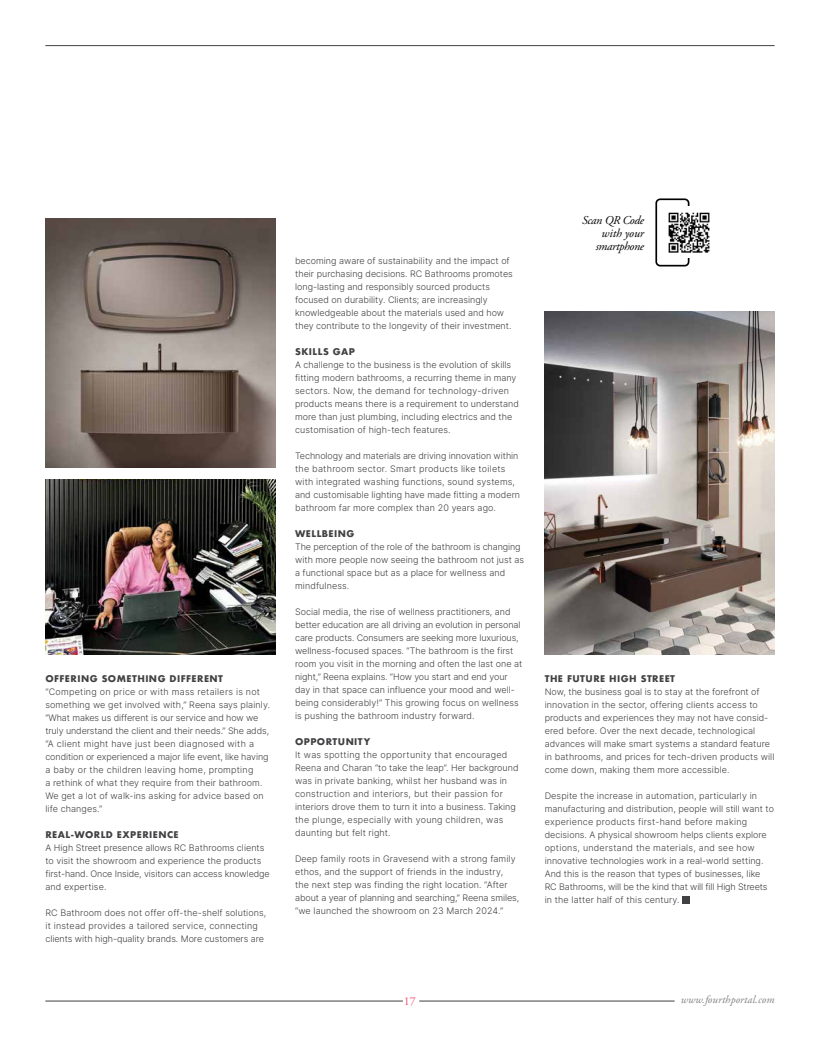
<style>
.page{position:relative;width:820px;height:1049px;background:#fff}
.page>*{position:absolute;margin:0;border:0;box-sizing:border-box;transform-origin:0 0}
.t1{font:italic 12px/13px "Adobe Garamond Pro";letter-spacing:-.025em;color:#000;text-align:right}
.t2{font:12px "Adobe Garamond Pro";color:#ef4e74}
.t3{font:italic 11px "Adobe Garamond Pro";letter-spacing:.01em;color:#818386}
.t4{font:9px/13px "Inter";color:#414042}
.t5{font:700 9px "Futura";letter-spacing:.05em;color:#414042}
</style>
<div class="page">
<div style="left:682px;top:897px;width:7px;height:7px;background:#414042"></div>
<img style="left:45px;top:479px;width:230px;height:176px">
<img style="left:544px;top:312px;width:230px;height:343px">
<div style="left:655px;top:198px;width:34px;height:68px;border:2px solid #000;border-radius:4px"></div>
<div style="left:663px;top:207px;width:51px;height:51px;background:#fff"></div>
<img style="left:668px;top:212px;width:41px;height:41px">
<img style="left:45px;top:218px;width:230px;height:250px">
<hr style="left:45px;top:45px;width:729px;height:1px;background:#414042">
<hr style="left:45px;top:1001px;width:358px;height:1px;background:#414042">
<hr style="left:419px;top:1001px;width:255px;height:1px;background:#414042">
<p class="t5" style="left:45px;top:673px;width:179px">OFFERING SOMETHING DIFFERENT</p>
<p class="t4" style="left:45px;top:685px;width:226px">“Competing on price or with mass retailers is not something we get involved with,” Reena says plainly. “What makes us different is our service and how we truly understand the client and their needs.” She adds, “A client might have just been diagnosed with a condition or experienced a major life event, like having a baby or the children leaving home, prompting<br>a rethink of what they require from their bathroom.<br>We get a lot of walk-ins asking for advice based on life changes.”</p>
<p class="t5" style="left:45px;top:829px;width:135px">REAL-WORLD EXPERIENCE</p>
<p class="t4" style="left:45px;top:841px;width:226px">A High Street presence allows RC Bathrooms clients to visit the showroom and experience the products first-hand. Once Inside, visitors can access knowledge and expertise.</p>
<p class="t4" style="left:45px;top:906px;width:222px">RC Bathroom does not offer off-the-shelf solutions, it instead provides a tailored service, connecting clients with high-quality brands. More customers are</p>
<p class="t4" style="left:295px;top:254px;width:219px">becoming aware of sustainability and the impact of their purchasing decisions. RC Bathrooms promotes long-lasting and responsibly sourced products focused on durability. Clients; are increasingly knowledgeable about the materials used and how they contribute to the longevity of their investment.</p>
<p class="t5" style="left:295px;top:345px;width:61px">SKILLS GAP</p>
<p class="t4" style="left:295px;top:358px;width:225px">A challenge to the business is the evolution of skills fitting modern bathrooms, a recurring theme in many sectors. Now, the demand for technology-driven products means there is a requirement to understand more than just plumbing, including electrics and the customisation of high-tech features.</p>
<p class="t4" style="left:295px;top:449px;width:226px">Technology and materials are driving innovation within the bathroom sector. Smart products like toilets with integrated washing functions, sound systems, and customisable lighting have made fitting a modern bathroom far more complex than 20 years ago.</p>
<p class="t5" style="left:295px;top:527px;width:61px">WELLBEING</p>
<p class="t4" style="left:295px;top:540px;width:230px">The perception of the role of the bathroom is changing with more people now seeing the bathroom not just as a functional space but as a place for wellness and mindfulness.</p>
<p class="t4" style="left:295px;top:605px;width:229px">Social media, the rise of wellness practitioners, and better education are all driving an evolution in personal care products. Consumers are seeking more luxurious, wellness-focused spaces. “The bathroom is the first room you visit in the morning and often the last one at night,” Reena explains. “How you start and end your day in that space can influence your mood and well&shy;being considerably!” This growing focus on wellness is pushing the bathroom industry forward.</p>
<p class="t5" style="left:295px;top:735px;width:77px">OPPORTUNITY</p>
<p class="t4" style="left:295px;top:748px;width:225px">It was spotting the opportunity that encouraged Reena and Charan “to take the leap”. Her background was in private banking, whilst her husband was in construction and interiors, but their passion for interiors drove them to turn it into a business. Taking the plunge, especially with young children, was daunting but felt right.</p>
<p class="t4" style="left:295px;top:852px;width:225px">Deep family roots in Gravesend with a strong family ethos, and the support of friends in the industry, the next step was finding the right location. “After about a year of planning and searching,” Reena smiles, “we launched the showroom on 23 March 2024.”</p>
<h1 class="t1" style="left:582px;top:214px;width:63px">Scan QR Code with your smartphone</h1>
<p class="t5" style="left:544px;top:673px;width:132px">THE FUTURE HIGH STREET</p>
<p class="t4" style="left:544px;top:685px;width:231px">Now, the business goal is to stay at the forefront of innovation in the sector, offering clients access to products and experiences they may not have consid&shy;ered before. Over the next decade, technological advances will make smart systems a standard feature in bathrooms, and prices for tech-driven products will come down, making them more accessible.</p>
<p class="t4" style="left:544px;top:789px;width:231px">Despite the increase in automation, particularly in manufacturing and distribution, people will still want to experience products first-hand before making decisions. A physical showroom helps clients explore options, understand the materials, and see how innovative technologies work in a real-world setting.<br>And this is the reason that types of businesses, like RC Bathrooms, will be the kind that will fill High Streets in the latter half of this century.</p>
<h1 class="t2" style="left:404px;top:994px;width:13px">17</h1>
<p class="t3" style="left:680px;top:993px;width:95px">www.fourthportal.com</p>
</div>
